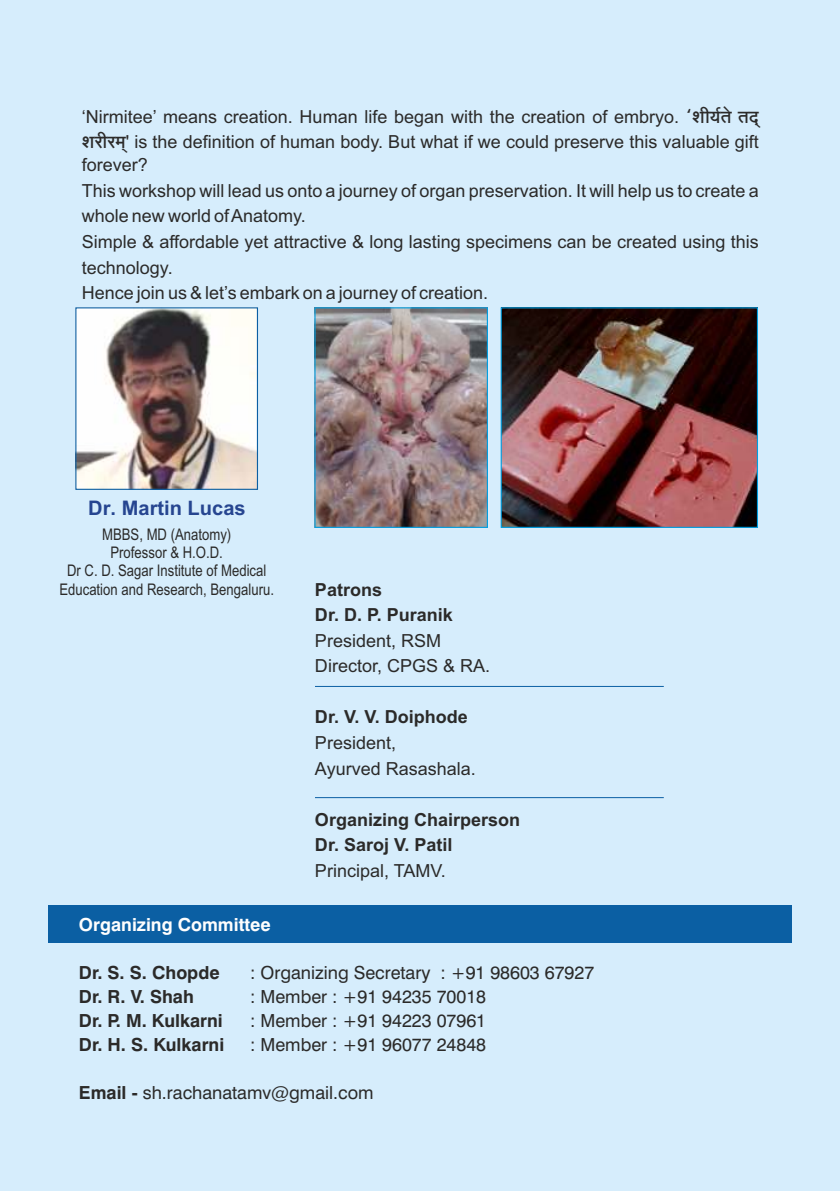
<style>
.page{position:relative;width:840px;height:1191px;background:#fff}
.page>*{position:absolute;margin:0;border:0;box-sizing:border-box;transform-origin:0 0}
.t1{font:700 20px "Arial";color:#264590}
.t2{font:18px/25.6px "Arial";color:#2b2a29}
.t3{font:18px "Swiss 721 BT";color:#2b2a29}
.t4{font:700 18px/25.6px "Arial";color:#2b2a29}
.t5{font:700 18px "Swiss 721 BT";color:#2b2a29}
.t6{font:700 18px "Swiss 721 BT";color:#fefefe}
.t7{font:16px/18.4px "Arial Narrow";color:#2b2a29;text-align:center}
.s1{font-family:"SHREE DEV7 0714 Bold";font-size:23px}
.s2{font-weight:700}
</style>
<div class="page">
<div style="left:0;top:0;width:839px;height:1191px;background:#d6edfc"></div>
<div style="left:48px;top:905px;width:743px;height:37px;background:#0b5fa3"></div>
<img style="left:77px;top:309px;width:179px;height:179px">
<div style="left:75px;top:307px;width:183px;height:183px;border:1px solid #0b5fa3"></div>
<hr style="left:315px;top:686px;width:348px;height:1px;background:#0b5fa3">
<hr style="left:315px;top:797px;width:348px;height:1px;background:#0b5fa3">
<img style="left:502px;top:309px;width:253px;height:217px">
<div style="left:500px;top:307px;width:257px;height:221px;border:1px solid #00a0e3"></div>
<img style="left:316px;top:309px;width:169px;height:217px">
<div style="left:314px;top:307px;width:173px;height:221px;border:1px solid #00a0e3"></div>
<p class="t2" style="left:82px;top:105px;width:678px">‘Nirmitee’ means creation. Human life began with the creation of embryo. <span class="s1">"er¶©Vo VX² eara‘²</span>' is the definition of human body. But what if we could preserve this valuable gift</p>
<p class="t2" style="left:82px;top:154px;width:678px">forever?<br>This workshop will lead us onto a journey of organ preservation. It will help us to create a whole new world of Anatomy.<br>Simple &amp; affordable yet attractive &amp; long lasting specimens can be created using this technology.<br>Hence join us &amp; let’s embark on a journey of creation.</p>
<p class="t1" style="left:88px;top:500px;width:159px">Dr. Martin Lucas</p>
<p class="t7" style="left:59px;top:526px;width:216px">MBBS, MD (Anatomy)<br>Professor &amp; H.O.D.<br>Dr C. D. Sagar Institute of Medical<br>Education and Research, Bengaluru.</p>
<p class="t4" style="left:315px;top:578px;width:139px">Patrons<br>Dr. D. P. Puranik</p>
<p class="t2" style="left:315px;top:629px;width:177px">President, RSM<br>Director, CPGS &amp; RA.</p>
<p class="t4" style="left:315px;top:706px;width:154px">Dr. V. V. Doiphode</p>
<p class="t2" style="left:315px;top:731px;width:162px">President,<br>Ayurved Rasashala.</p>
<p class="t4" style="left:315px;top:808px;width:207px">Organizing Chairperson<br>Dr. Saroj V. Patil</p>
<p class="t2" style="left:315px;top:859px;width:132px">Principal, TAMV.</p>
<p class="t6" style="left:79px;top:917px;width:193px">Organizing Committee</p>
<p class="t5" style="left:79px;top:965px;width:142px">Dr. S. S. Chopde</p>
<p class="t3" style="left:250px;top:965px;width:345px">: Organizing Secretary : +91 98603 67927</p>
<p class="t5" style="left:79px;top:989px;width:116px">Dr. R. V. Shah</p>
<p class="t3" style="left:250px;top:989px;width:237px">: Member : +91 94235 70018</p>
<p class="t5" style="left:79px;top:1013px;width:145px">Dr. P. M. Kulkarni</p>
<p class="t3" style="left:250px;top:1013px;width:237px">: Member : +91 94223 07961</p>
<p class="t5" style="left:79px;top:1037px;width:147px">Dr. H. S. Kulkarni</p>
<p class="t3" style="left:250px;top:1037px;width:237px">: Member : +91 96077 24848</p>
<p class="t3" style="left:79px;top:1085px;width:296px"><span class="s2">Email -</span> sh.rachanatamv@gmail.com</p>
</div>
